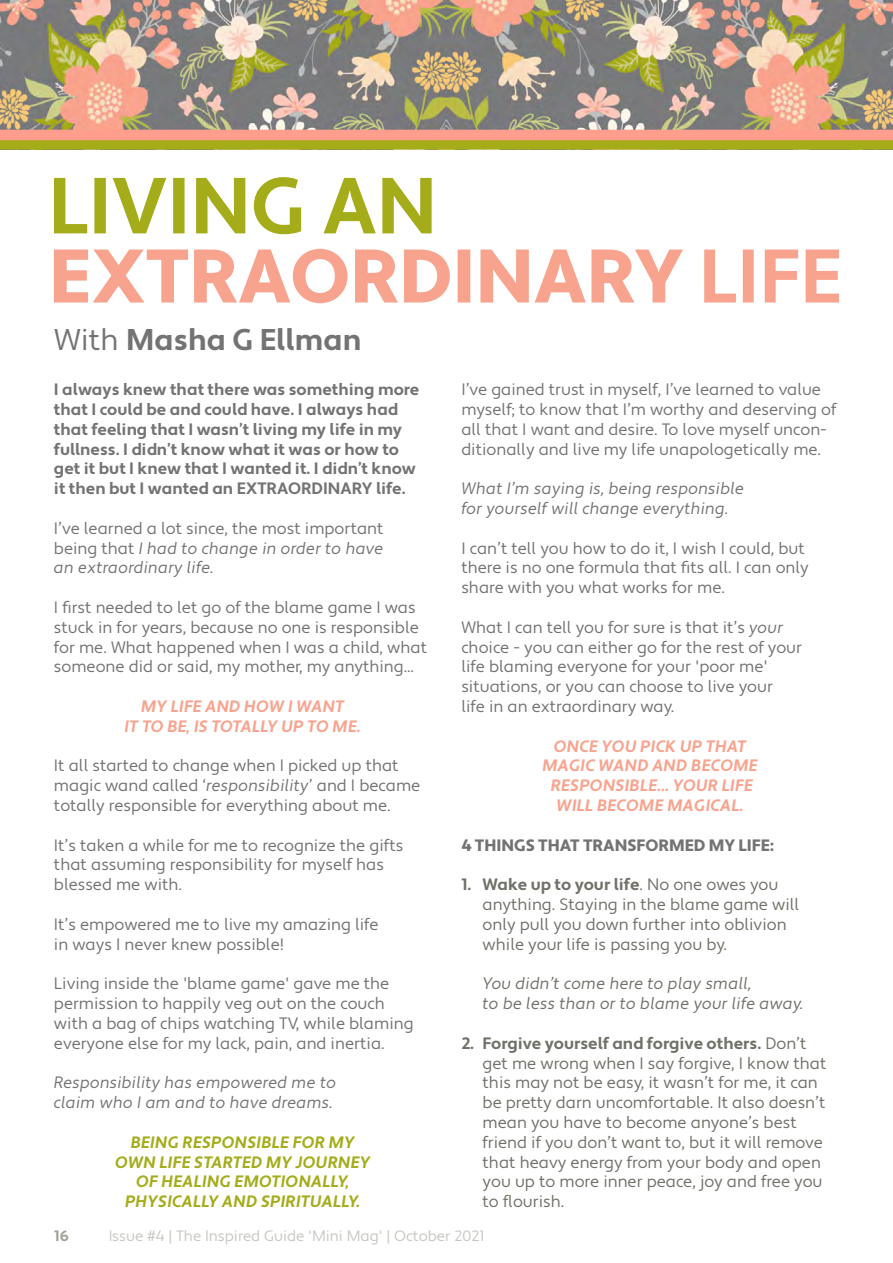
<style>
.page{position:relative;width:893px;height:1263px;background:#fff}
.page>*{position:absolute;margin:0;border:0;box-sizing:border-box;transform-origin:0 0}
.t1{font:700 30px "Apertura";color:#737373}
.t2{font:16.5px/19.8px "Apertura";color:#737373}
.t3{font:16.5px/19.8px "Apertura";color:#71716a}
.t4{font:700 16.5px/19.8px "Apertura";color:#737373}
.t5{font:16.5px/19.8px "Apertura Obliq";color:#737373}
.t6{font:16.5px/19.8px "Apertura Bold Obliq";color:#f8a38e;text-align:center}
.t7{font:16.5px/19.8px "Apertura Bold Obliq";color:#a4ac19;text-align:center}
.t8{font:16.5px/19.8px "Apertura Obliq";color:#71716a}
.t9{font:900 16.5px "Apertura";color:#737373}
.t10{font:15px "Apertura";color:#a3a197}
.t11{font:700 15px "Apertura";color:#a3a197}
.s1{font-weight:400}
.s2{font-family:"Apertura"}
.s3{font-family:"Apertura Obliq"}
.s4{font-weight:700}
</style>
<div class="page">
<svg style="left:54px;top:249px;width:785px;height:54px"></svg>
<svg style="left:54px;top:177px;width:378px;height:57px"></svg>
<img style="left:0;top:0;width:893px;height:130px">
<div style="left:0;top:139px;width:893px;height:11px;background:#a4ac19"></div>
<div style="left:0;top:130px;width:893px;height:10px;background:#ff9e8c"></div>
<h1 class="t1" style="left:54px;top:321px;width:309px"><span class="s1">With</span> Masha G Ellman</h1>
<p class="t4" style="left:54px;top:380px;width:367px">I always knew that there was something more that I could be and could have. I always had that feeling that I wasn’t living my life in my fullness. I didn’t know what it was or how to get it but I knew that I wanted it. I didn’t know it then but I wanted an EXTRAORDINARY life.</p>
<p class="t2" style="left:54px;top:519px;width:331px">I’ve learned a lot since, the most important</p>
<p class="t5" style="left:54px;top:539px;width:331px"><span class="s2">being that</span> I had to change in order to have an extraordinary life.</p>
<p class="t2" style="left:54px;top:598px;width:375px">I first needed to let go of the blame game I was stuck in for years, because no one is responsible for me. What happened when I was a child, what someone did or said, my mother, my anything...</p>
<p class="t6" style="left:124px;top:697px;width:238px">MY LIFE AND HOW I WANT<br>IT TO BE, IS TOTALLY UP TO ME.</p>
<p class="t2" style="left:54px;top:756px;width:368px">It all started to change when I picked up that magic wand called ‘<span class="s3">responsibility</span>’ and I became totally responsible for everything about me.</p>
<p class="t2" style="left:54px;top:836px;width:351px">It’s taken a while for me to recognize the gifts that assuming responsibility for myself has blessed me with.</p>
<p class="t2" style="left:54px;top:915px;width:326px">It’s empowered me to live my amazing life in ways I never knew possible!</p>
<p class="t2" style="left:54px;top:974px;width:361px">Living inside the 'blame game' gave me the permission to happily veg out on the couch with a bag of chips watching TV, while blaming everyone else for my lack, pain, and inertia.</p>
<p class="t5" style="left:54px;top:1073px;width:284px">Responsibility has empowered me to claim who I am and to have dreams.</p>
<p class="t7" style="left:115px;top:1133px;width:257px">BEING RESPONSIBLE FOR MY<br>OWN LIFE STARTED MY JOURNEY<br>OF HEALING EMOTIONALLY,<br>PHYSICALLY AND SPIRITUALLY.</p>
<p class="t2" style="left:461px;top:380px;width:376px">I’ve gained trust in myself, I’ve learned to value myself; to know that I’m worthy and deserving of all that I want and desire. To love myself uncon&shy;ditionally and live my life unapologetically me.</p>
<p class="t5" style="left:461px;top:479px;width:284px">What I’m saying is, being responsible for yourself will change everything.</p>
<p class="t2" style="left:461px;top:539px;width:349px">I can’t tell you how to do it, I wish I could, but there is no one formula that fits all. I can only share with you what works for me.</p>
<p class="t2" style="left:461px;top:618px;width:342px">What I can tell you for sure is that it’s <span class="s3">your </span>choice - you can either go for the rest of your life blaming everyone for your 'poor me' situations, or you can choose to live your<br>life in an extraordinary way.</p>
<p class="t6" style="left:542px;top:737px;width:217px">ONCE YOU PICK UP THAT<br>MAGIC WAND AND BECOME<br>RESPONSIBLE... YOUR LIFE<br>WILL BECOME MAGICAL.</p>
<p class="t9" style="left:461px;top:835px;width:314px">4 THINGS THAT TRANSFORMED MY LIFE:</p>
<p class="t3" style="left:483px;top:875px;width:318px;text-indent:-21px"><span class="s4">1. Wake up to your life</span>. No one owes you anything. Staying in the blame game will only pull you down further into oblivion while your life is passing you by.</p>
<p class="t8" style="left:483px;top:974px;width:322px">You didn’t come here to play small,<br>to be less than or to blame your life away.</p>
<p class="t3" style="left:483px;top:1034px;width:345px;text-indent:-21px"><span class="s4">2. Forgive yourself and forgive others.</span> Don’t get me wrong when I say forgive, I know that this may not be easy, it wasn’t for me, it can be pretty darn uncomfortable. It also doesn’t mean you have to become anyone’s best friend if you don’t want to, but it will remove that heavy energy from your body and open you up to more inner peace, joy and free you to flourish.</p>
<p class="t11" style="left:54px;top:1227px;width:16px">16</p>
<p class="t10" style="left:108px;top:1227px;width:377px">Issue #4 | The Inspired Guide 'Mini Mag' | October 2021</p>
</div>
